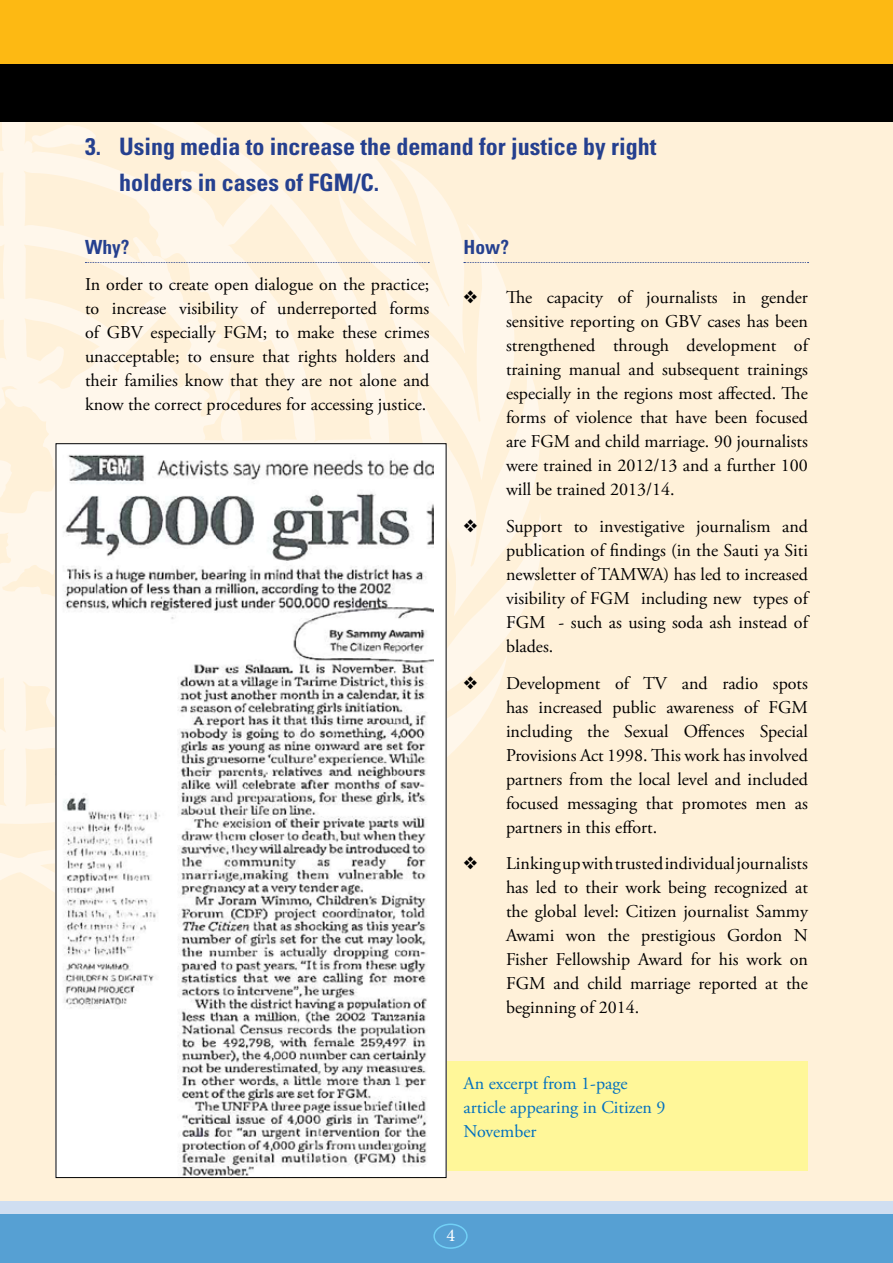
<style>
.page{position:relative;width:893px;height:1263px;background:#fff1d9}
.page>*{position:absolute;margin:0;border:0;box-sizing:border-box;transform-origin:0 0}
.t1{font:700 condensed 24px/36px "Univers";color:#25408f}
.t2{font:700 condensed 19.5px "Univers";color:#25408f}
.t3{font:18px/24px "Adobe Garamond Pro";color:#000;text-align:justify}
.t4{font:18px/24px "Adobe Garamond Pro";color:#0070c0}
.t5{font:18px "Minion Pro";color:#fff}
</style>
<div class="page">
<div style="left:0;top:1201px;width:893px;height:62px;background:#cfdef1"></div>
<div style="left:0;top:1214px;width:893px;height:49px;background:#56a0d3"></div>
<div style="left:0;top:0;width:893px;height:64px;background:#fdb913"></div>
<svg style="left:0;top:122px;width:85px;height:716px;fill:#fff7eb"></svg>
<svg style="left:446px;top:739px;width:19px;height:85px"></svg>
<svg style="left:0;top:838px;width:56px;height:130px"></svg>
<div style="left:433px;top:1223px;width:35px;height:26px;border:2px solid #71d0f6;border-radius:50%"></div>
<div style="left:0;top:64px;width:893px;height:58px;background:#000"></div>
<div style="left:408px;top:1061px;width:400px;height:109px;background:#fff799"></div>
<img style="left:58px;top:445px;width:375px;height:731px">
<svg style="left:85px;top:122px;width:723px;height:617px"></svg>
<h1 class="t1" style="left:119px;top:129px;width:539px;text-indent:-34px">3. Using media to increase the demand for justice by right holders in cases of FGM/C.</h1>
<p class="t2" style="left:85px;top:235px;width:46px">Why?</p>
<p class="t3" style="left:85px;top:273px;width:346px">In order to create open dialogue on the practice; to increase visibility of underreported forms of GBV especially FGM; to make these crimes unacceptable; to ensure that rights holders and their families know that they are not alone and know the correct procedures for accessing justice.</p>
<p class="t2" style="left:463px;top:235px;width:47px">How?</p>
<p class="t3" style="left:506px;top:286px;width:303px;text-indent:-43px">❖ The capacity of journalists in gender sensitive reporting on GBV cases has been strengthened through development of training manual and subsequent trainings especially in the regions most affected. The forms of violence that have been focused are FGM and child marriage. 90 journalists were trained in 2012/13 and a further 100 will be trained 2013/14.</p>
<p class="t3" style="left:506px;top:515px;width:303px;text-indent:-43px">❖ Support to investigative journalism and publication of findings (in the Sauti ya Siti newsletter of TAMWA) has led to increased visibility of FGM including new types of FGM - such as using soda ash instead of blades.</p>
<p class="t3" style="left:506px;top:671px;width:303px;text-indent:-43px">❖ Development of TV and radio spots has increased public awareness of FGM including the Sexual Offences Special Provisions Act 1998. This work has involved partners from the local level and included focused messaging that promotes men as partners in this effort.</p>
<p class="t3" style="left:506px;top:852px;width:303px;text-indent:-43px">❖ Linking up with trusted individual journalists has led to their work being recognized at the global level: Citizen journalist Sammy Awami won the prestigious Gordon N Fisher Fellowship Award for his work on FGM and child marriage reported at the beginning of 2014.</p>
<p class="t4" style="left:463px;top:1071px;width:203px">An excerpt from 1-page article appearing in Citizen 9<br>November</p>
<p class="t5" style="left:446px;top:1223px;width:10px">4</p>
</div>
